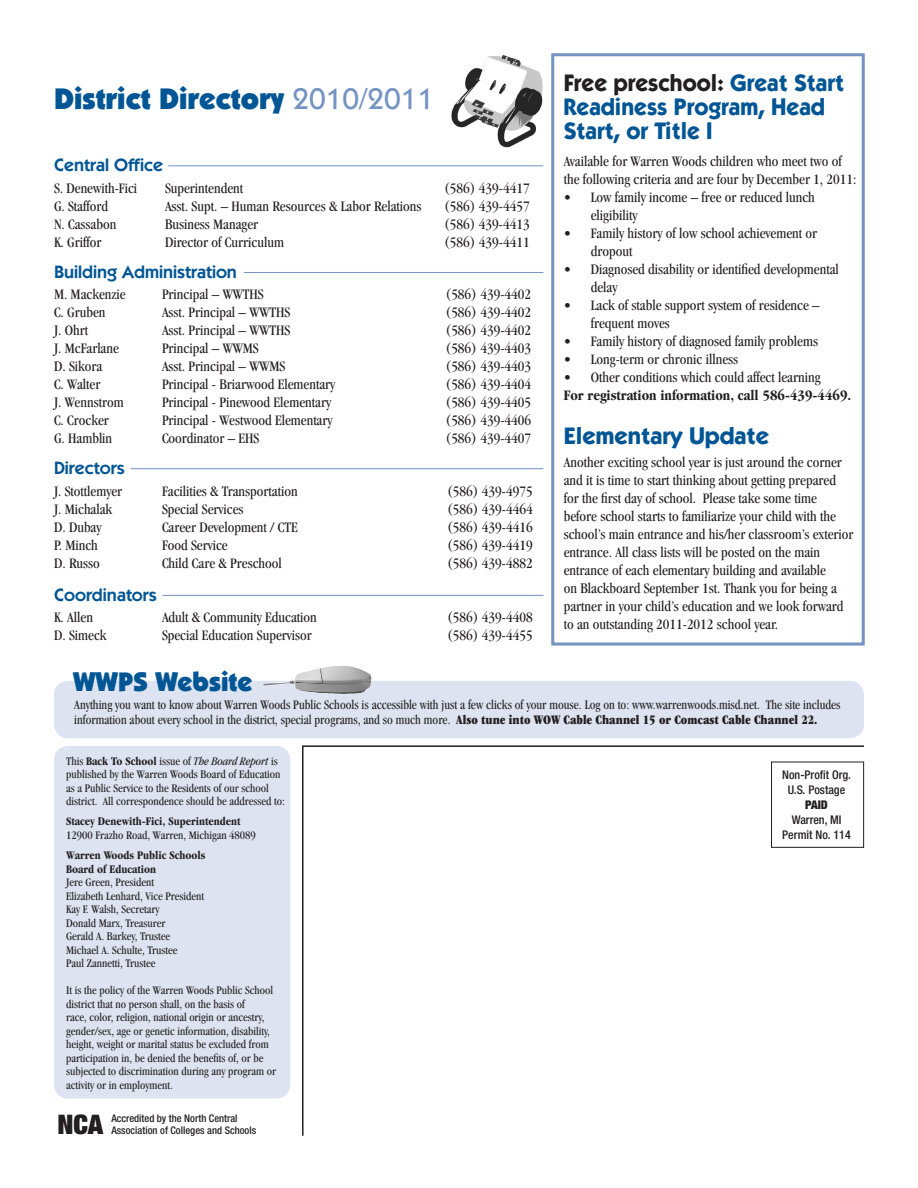
<style>
.page{position:relative;width:918px;height:1188px;background:#fff}
.page>*{position:absolute;margin:0;border:0;box-sizing:border-box;transform-origin:0 0}
.t1{font:900 30px "Itc Kabel";color:#005595}
.t2{font:900 27px "Itc Kabel";color:#005595}
.t3{font:900 expanded 27px "Helvetica Neue";color:#231f20}
.t4{font:700 24px/24px "Itc Kabel";color:#005595;scale:.96 1}
.t5{font:700 24px "Itc Kabel";color:#005595}
.t6{font:600 18px "Itc Kabel";color:#005595}
.t7{font:condensed 15px/18px "Garamond";color:#231f20}
.t8{font:700 condensed 15px "Garamond";color:#231f20}
.t9{font:condensed 13.5px/15px "Garamond";color:#231f20;scale:.96 1}
.t10{font:condensed 12px/13.5px "Garamond";color:#231f20}
.t11{font:700 condensed 12px "Garamond";color:#231f20}
.t12{font:500 condensed 12px "Helvetica Neue";color:#231f20}
.t13{font:900 condensed 12px "Helvetica Neue";color:#231f20}
.t14{font:500 condensed 10.5px/12px "Helvetica Neue";color:#231f20}
.s1{font-weight:500;color:#7393c1}
.s2{color:#231f20}
.s3{font-stretch:ultra-condensed}
.s4{font-weight:700}
.s5{font-style:italic}
</style>
<div class="page">
<div style="left:551px;top:53px;width:314px;height:593px;border:3px solid #7393c1"></div>
<div style="left:55px;top:682px;width:808px;height:55px;background:#dde3f0;border-radius:14px"></div>
<div style="left:54px;top:681px;width:810px;height:57px;border:2px solid #dde3f0;border-radius:14px"></div>
<hr style="left:302px;top:746px;width:2px;height:390px;background:#231f20">
<hr style="left:302px;top:745px;width:562px;height:2px;background:#231f20">
<div style="left:55px;top:747px;width:235px;height:351px;background:#dde3f0;border-radius:14px"></div>
<div style="left:54px;top:746px;width:236px;height:353px;border:2px solid #dde3f0;border-radius:14px"></div>
<div style="left:771px;top:762px;width:93px;height:86px;border:1px solid #231f20"></div>
<img style="left:269px;top:666px;width:103px;height:17px">
<img style="left:263px;top:683px;width:108px;height:11px">
<img style="left:451px;top:54px;width:92px;height:94px">
<hr style="left:168px;top:165px;width:375px;height:1px;background:#7393c1">
<hr style="left:244px;top:272px;width:299px;height:1px;background:#7393c1">
<hr style="left:131px;top:468px;width:412px;height:1px;background:#7393c1">
<hr style="left:163px;top:595px;width:380px;height:1px;background:#7393c1">
<p class="t1" style="left:54px;top:80px;width:382px">District Directory <span class="s1">2010/2011</span></p>
<p class="t6" style="left:54px;top:155px;width:111px">Central Office</p>
<p class="t7" style="left:54px;top:179px;width:85px">S. Denewith-Fici</p>
<p class="t7" style="left:165px;top:179px;width:80px">Superintendent</p>
<p class="t7" style="left:444px;top:179px;width:87px">(586) 439-4417</p>
<p class="t7" style="left:54px;top:197px;width:56px">G. Stafford</p>
<p class="t7" style="left:165px;top:197px;width:258px">Asst. Supt. – Human Resources &amp; Labor Relations</p>
<p class="t7" style="left:444px;top:197px;width:87px">(586) 439-4457</p>
<p class="t7" style="left:54px;top:215px;width:64px">N. Cassabon</p>
<p class="t7" style="left:165px;top:215px;width:95px">Business Manager</p>
<p class="t7" style="left:444px;top:215px;width:87px">(586) 439-4413</p>
<p class="t7" style="left:54px;top:233px;width:49px">K. Griffor</p>
<p class="t7" style="left:165px;top:233px;width:121px">Director of Curriculum</p>
<p class="t7" style="left:444px;top:233px;width:87px">(586) 439-4411</p>
<p class="t6" style="left:54px;top:261px;width:185px">Building Administration</p>
<p class="t7" style="left:54px;top:285px;width:73px">M. Mackenzie</p>
<p class="t7" style="left:162px;top:285px;width:103px">Principal – WWTHS</p>
<p class="t7" style="left:446px;top:285px;width:87px">(586) 439-4402</p>
<p class="t7" style="left:54px;top:303px;width:53px">C. Gruben</p>
<p class="t7" style="left:162px;top:303px;width:130px">Asst. Principal – WWTHS</p>
<p class="t7" style="left:446px;top:303px;width:87px">(586) 439-4402</p>
<p class="t7" style="left:54px;top:321px;width:36px">J. Ohrt</p>
<p class="t7" style="left:162px;top:321px;width:130px">Asst. Principal – WWTHS</p>
<p class="t7" style="left:446px;top:321px;width:87px">(586) 439-4402</p>
<p class="t7" style="left:54px;top:339px;width:66px">J. McFarlane</p>
<p class="t7" style="left:162px;top:339px;width:98px">Principal – WWMS</p>
<p class="t7" style="left:446px;top:339px;width:87px">(586) 439-4403</p>
<p class="t7" style="left:54px;top:357px;width:50px">D. Sikora</p>
<p class="t7" style="left:162px;top:357px;width:125px">Asst. Principal – WWMS</p>
<p class="t7" style="left:446px;top:357px;width:87px">(586) 439-4403</p>
<p class="t7" style="left:54px;top:375px;width:48px">C. Walter</p>
<p class="t7" style="left:162px;top:375px;width:175px">Principal - Briarwood Elementary</p>
<p class="t7" style="left:446px;top:375px;width:87px">(586) 439-4404</p>
<p class="t7" style="left:54px;top:393px;width:71px">J. Wennstrom</p>
<p class="t7" style="left:162px;top:393px;width:171px">Principal - Pinewood Elementary</p>
<p class="t7" style="left:446px;top:393px;width:87px">(586) 439-4405</p>
<p class="t7" style="left:54px;top:411px;width:56px">C. Crocker</p>
<p class="t7" style="left:162px;top:411px;width:172px">Principal - Westwood Elementary</p>
<p class="t7" style="left:446px;top:411px;width:87px">(586) 439-4406</p>
<p class="t7" style="left:54px;top:429px;width:60px">G. Hamblin</p>
<p class="t7" style="left:162px;top:429px;width:99px">Coordinator – EHS</p>
<p class="t7" style="left:446px;top:429px;width:87px">(586) 439-4407</p>
<p class="t6" style="left:54px;top:457px;width:72px">Directors</p>
<p class="t7" style="left:54px;top:482px;width:70px">J. Stottlemyer</p>
<p class="t7" style="left:162px;top:482px;width:137px">Facilities &amp; Transportation</p>
<p class="t7" style="left:447px;top:482px;width:87px">(586) 439-4975</p>
<p class="t7" style="left:54px;top:500px;width:60px">J. Michalak</p>
<p class="t7" style="left:162px;top:500px;width:83px">Special Services</p>
<p class="t7" style="left:447px;top:500px;width:87px">(586) 439-4464</p>
<p class="t7" style="left:54px;top:518px;width:49px">D. Dubay</p>
<p class="t7" style="left:162px;top:518px;width:137px">Career Development / CTE</p>
<p class="t7" style="left:447px;top:518px;width:87px">(586) 439-4416</p>
<p class="t7" style="left:54px;top:536px;width:45px">P. Minch</p>
<p class="t7" style="left:162px;top:536px;width:67px">Food Service</p>
<p class="t7" style="left:447px;top:536px;width:87px">(586) 439-4419</p>
<p class="t7" style="left:54px;top:554px;width:47px">D. Russo</p>
<p class="t7" style="left:162px;top:554px;width:121px">Child Care &amp; Preschool</p>
<p class="t7" style="left:447px;top:554px;width:87px">(586) 439-4882</p>
<p class="t6" style="left:54px;top:584px;width:104px">Coordinators</p>
<p class="t7" style="left:54px;top:608px;width:41px">K. Allen</p>
<p class="t7" style="left:162px;top:608px;width:156px">Adult &amp; Community Education</p>
<p class="t7" style="left:447px;top:608px;width:87px">(586) 439-4408</p>
<p class="t7" style="left:54px;top:626px;width:54px">D. Simeck</p>
<p class="t7" style="left:162px;top:626px;width:151px">Special Education Supervisor</p>
<p class="t7" style="left:447px;top:626px;width:87px">(586) 439-4455</p>
<p class="t4" style="left:564px;top:71px;width:294px"><span class="s2">Free preschool:</span> Great Start<br>Readiness Program, Head<br>Start, or Title I</p>
<p class="t7" style="left:564px;top:152px;width:294px">Available for Warren Woods children who meet two of the following criteria and are four by December 1, 2011:</p>
<p class="t7" style="left:591px;top:188px;width:226px;text-indent:-27px">• Low family income – free or reduced lunch eligibility</p>
<p class="t7" style="left:591px;top:224px;width:228px;text-indent:-27px">• Family history of low school achievement or dropout</p>
<p class="t7" style="left:591px;top:260px;width:250px;text-indent:-27px">• Diagnosed disability or identified developmental delay</p>
<p class="t7" style="left:591px;top:296px;width:231px;text-indent:-27px">• Lack of stable support system of residence – frequent moves</p>
<p class="t7" style="left:564px;top:332px;width:256px">• Family history of diagnosed family problems</p>
<p class="t7" style="left:564px;top:350px;width:176px">• Long-term or chronic illness</p>
<p class="t7" style="left:564px;top:368px;width:258px">• Other conditions which could affect learning</p>
<p class="t8" style="left:564px;top:386px;width:289px">For registration information, call 586-439-4469.</p>
<p class="t5" style="left:564px;top:421px;width:207px">Elementary Update</p>
<p class="t7" style="left:564px;top:453px;width:291px">Another exciting school year is just around the corner and it is time to start thinking about getting prepared for the first day of school. Please take some time before school starts to familiarize your child with the school’s main entrance and his/her classroom’s exterior entrance. All class lists will be posted on the main entrance of each elementary building and available<br>on Blackboard September 1st. Thank you for being a partner in your child’s education and we look forward to an outstanding 2011-2012 school year.</p>
<p class="t2" style="left:73px;top:665px;width:181px">WWPS Website</p>
<p class="t9" style="left:74px;top:698px;width:800px">Anything you want to know about Warren Woods Public Schools is accessible with just a few clicks of your mouse. Log on to: www.warrenwoods.misd.net. The site includes information about every school in the district, special programs, and so much more. <span class="s3">Also tune into WOW Cable Channel 15 or Comcast Cable Channel 22.</span></p>
<p class="t10" style="left:66px;top:754px;width:220px">This <span class="s4">Back To School</span> issue of <span class="s5">The Board Report</span> is published by the Warren Woods Board of Education as a Public Service to the Residents of our school district. All correspondence should be addressed to:</p>
<p class="t11" style="left:66px;top:815px;width:176px">Stacey Denewith-Fici, Superintendent</p>
<p class="t10" style="left:66px;top:828px;width:191px">12900 Frazho Road, Warren, Michigan 48089</p>
<p class="t11" style="left:66px;top:849px;width:141px">Warren Woods Public Schools</p>
<p class="t11" style="left:66px;top:862px;width:91px">Board of Education</p>
<p class="t10" style="left:66px;top:875px;width:89px">Jere Green, President</p>
<p class="t10" style="left:66px;top:889px;width:139px">Elizabeth Lenhard, Vice President</p>
<p class="t10" style="left:66px;top:902px;width:95px">Kay F. Walsh, Secretary</p>
<p class="t10" style="left:66px;top:916px;width:101px">Donald Marx, Treasurer</p>
<p class="t10" style="left:66px;top:929px;width:105px">Gerald A. Barkey, Trustee</p>
<p class="t10" style="left:66px;top:943px;width:113px">Michael A. Schulte, Trustee<br>Paul Zannetti, Trustee</p>
<p class="t10" style="left:66px;top:983px;width:211px">It is the policy of the Warren Woods Public School district that no person shall, on the basis of<br>race, color, religion, national origin or ancestry, gender/sex, age or genetic information, disability, height, weight or marital status be excluded from participation in, be denied the benefits of, or be subjected to discrimination during any program or activity or in employment.</p>
<p class="t3" style="left:57px;top:1107px;width:48px">NCA</p>
<p class="t14" style="left:111px;top:1112px;width:146px">Accredited by the North Central<br>Association of Colleges and Schools</p>
<p class="t12" style="left:782px;top:767px;width:70px">Non-Profit Org.</p>
<p class="t12" style="left:788px;top:782px;width:59px">U.S. Postage</p>
<p class="t13" style="left:805px;top:797px;width:24px">PAID</p>
<p class="t12" style="left:792px;top:812px;width:51px">Warren, MI</p>
<p class="t12" style="left:782px;top:827px;width:70px">Permit No. 114</p>
</div>
